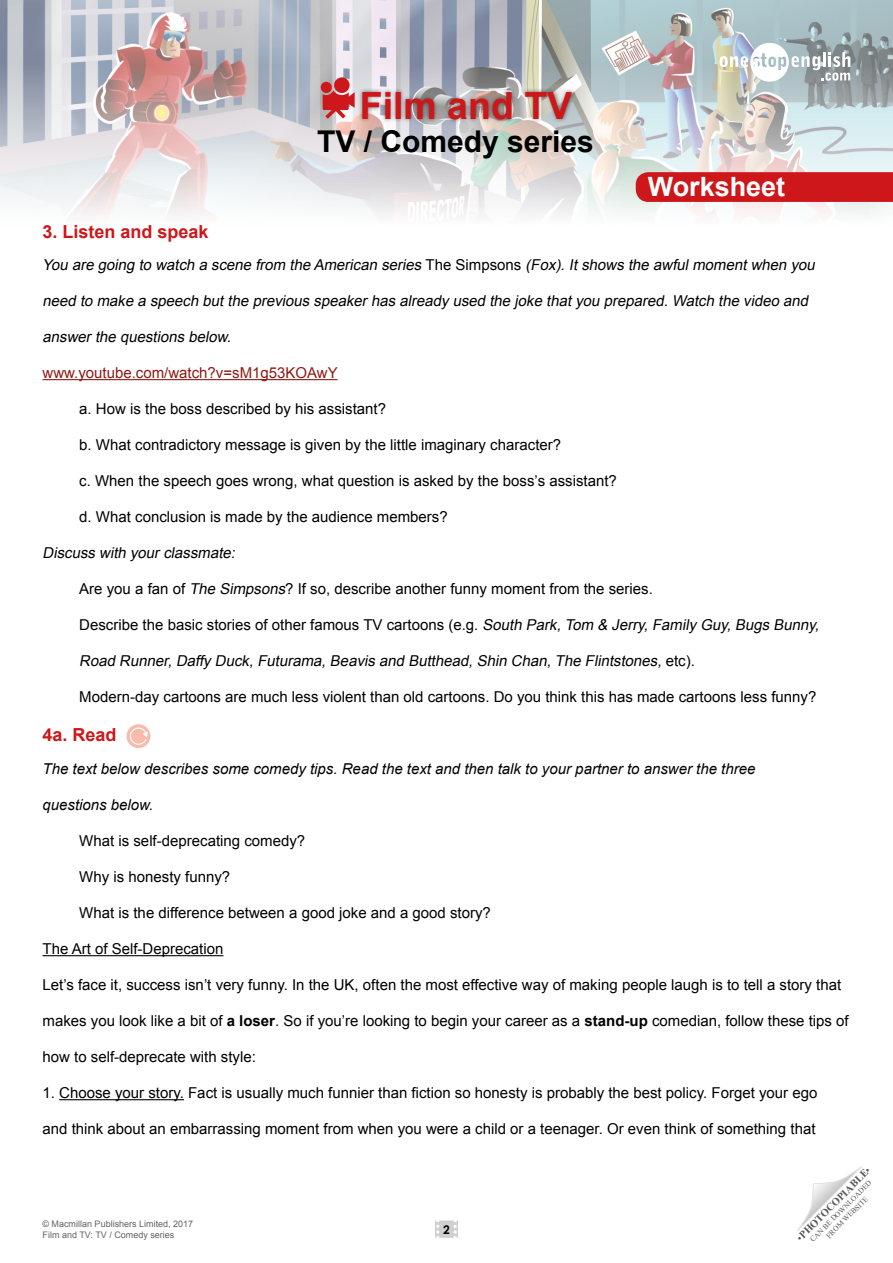
<style>
.page{position:relative;width:893px;height:1263px;background:#fff}
.page>*{position:absolute;margin:0;border:0;box-sizing:border-box;transform-origin:0 0}
.t1{font:700 37.5px "Arial";color:#cd171a}
.t2{font:700 30px "Arial";color:#000}
.t3{font:700 27px "Arial";color:#fff}
.Heading_1{font:700 18px "Arial";color:#cd171a}
._9_5pt_bullet{font:15px "Arial";color:#000}
._9_5pt_BodyText{font:italic 15px "Arial";color:#000}
._9_5pt_BodyText-2{font:italic 15px "Arial";color:#000}
._9_5pt_bullet-2{font:italic 15px "Arial";color:#000}
._9_5pt_BodyText-3{font:15px "Arial";color:#8d1a14}
.t4{font:700 12px "Century Gothic";color:#020203}
.t5{font:700 10.5px "Times New Roman";color:#575756}
.t6{font:9px/10.8px "Arial";color:#646363}
.t7{font:7.5px/9px "Times New Roman";color:#575756;text-align:center}
.s1{font-style:normal}
.s2{font-style:italic}
.s3{font-weight:700}
.s4{font-weight:400}
</style>
<div class="page">
<img style="left:0;top:0;width:893px;height:215px">
<svg style="left:636px;top:172px;width:257px;height:30px;background:#cd1a1d"></svg>
<svg style="left:720px;top:43px;width:130px;height:39px"></svg>
<div style="left:358px;top:88px;width:219px;height:36px;background:#000;opacity:.5"></div>
<div style="left:334px;top:77px;width:16px;height:16px;background:#cd171a;border-radius:50%"></div>
<div style="left:321px;top:82px;width:11px;height:11px;background:#cd171a;border-radius:50%"></div>
<svg style="left:323px;top:90px;width:32px;height:29px"></svg>
<hr style="left:43px;top:379px;width:295px;height:1px;background:#8d1a14">
<hr style="left:43px;top:955px;width:180px;height:1px;background:#000">
<hr style="left:59px;top:1099px;width:125px;height:1px;background:#000">
<div style="left:127px;top:724px;width:23px;height:24px;background:#f7baab;border-radius:50%"></div>
<svg style="left:129px;top:727px;width:20px;height:18px"></svg>
<svg style="left:435px;top:1220px;width:23px;height:18px"></svg>
<svg style="left:797px;top:1166px;width:65px;height:65px"></svg>
<h1 class="t1" style="left:360px;top:81px;width:214px">Film and TV</h1>
<h2 class="t2" style="left:317px;top:121px;width:278px">TV / Comedy series</h2>
<h3 class="t3" style="left:648px;top:169px;width:139px">Worksheet</h3>
<p class="Heading_1" style="left:43px;top:220px;width:168px">3. Listen and speak</p>
<p class="_9_5pt_BodyText" style="left:43px;top:255px;width:777px">You are going to watch a scene from the American series <span class="s1">T h e S i m p s o n s</span> (Fox).Itshows the awfulmomentwhen you</p>
<p class="_9_5pt_BodyText" style="left:43px;top:291px;width:771px">need to make a speech butthe previous speakerhas already used the joke thatyou prepared.Watch the video and</p>
<p class="_9_5pt_BodyText" style="left:43px;top:327px;width:193px">answerthe questions below.</p>
<p class="_9_5pt_BodyText-3" style="left:43px;top:363px;width:297px">www.youtube.com/watch?v=sM1g53KOAwY</p>
<p class="_9_5pt_bullet" style="left:79px;top:399px;width:308px">a. How is the boss described by his assistant?</p>
<p class="_9_5pt_bullet" style="left:79px;top:435px;width:483px">b. What contradictory message is given by the little imaginary character?</p>
<p class="_9_5pt_bullet" style="left:79px;top:471px;width:539px">c. When the speech goes wrong, what question is asked by the boss’s assistant?</p>
<p class="_9_5pt_bullet" style="left:79px;top:507px;width:370px">d. What conclusion is made by the audience members?</p>
<p class="_9_5pt_BodyText" style="left:43px;top:543px;width:198px">Discuss with yourclassmate:</p>
<p class="_9_5pt_bullet" style="left:79px;top:579px;width:575px">Are you a fan of <span class="s2">The Simpsons</span>? If so, describe another funny moment from the series.</p>
<p class="_9_5pt_bullet" style="left:79px;top:615px;width:745px">Describe the basic stories of other famous TV cartoons (e.g. <span class="s2">South Park,Tom &amp; Jerry,Family Guy,Bugs Bunny,</span></p>
<p class="_9_5pt_bullet-2" style="left:79px;top:651px;width:617px">Road Runner,Daffy Duck,Futurama,Beavis and Butthead,Shin Chan,The Flintstones,<span class="s1">e t c ) .</span></p>
<p class="_9_5pt_bullet" style="left:79px;top:687px;width:738px">Modern-day cartoons are much less violent than old cartoons. Do you think this has made cartoons less funny?</p>
<p class="Heading_1" style="left:43px;top:722px;width:76px">4a. Read</p>
<p class="_9_5pt_BodyText-2" style="left:43px;top:759px;width:714px">The text below describes some comedy tips. Read the text and then talk to your partner to answer the three</p>
<p class="_9_5pt_BodyText-2" style="left:43px;top:795px;width:112px">questions below.</p>
<p class="_9_5pt_bullet" style="left:79px;top:831px;width:227px">What is self-deprecating comedy?</p>
<p class="_9_5pt_bullet" style="left:79px;top:867px;width:152px">Why is honesty funny?</p>
<p class="_9_5pt_bullet" style="left:79px;top:903px;width:413px">What is the difference between a good joke and a good story?</p>
<p class="_9_5pt_bullet" style="left:43px;top:939px;width:182px">The Art of Self-Deprecation</p>
<p class="_9_5pt_bullet" style="left:43px;top:975px;width:800px">Let’s face it, success isn’t very funny. In the UK, often the most effective way of making people laugh is to tell a story that</p>
<p class="_9_5pt_bullet" style="left:43px;top:1011px;width:808px">makes you look like a bit of <span class="s3">a loser</span>. So if you’re looking to begin your career as a <span class="s3">stand-up</span> comedian, follow these tips of</p>
<p class="_9_5pt_bullet" style="left:43px;top:1047px;width:215px">how to self-deprecate with style:</p>
<p class="_9_5pt_bullet" style="left:43px;top:1083px;width:776px">1. Choose your story. Fact is usually much funnier than fiction so honesty is probably the best policy. Forget your ego</p>
<p class="_9_5pt_bullet" style="left:43px;top:1119px;width:774px">and think about an embarrassing moment from when you were a child or a teenager. Or even think of something that</p>
<p class="t5" style="left:793px;top:1234px;width:101px;rotate:-45deg"><span class="s4">•</span>PHOTOCOPIABLE<span class="s4">•</span></p>
<p class="t7" style="left:808px;top:1237px;width:85px;rotate:-45deg">CAN BE DOWNLOADED<br>FROM WEBSITE</p>
<p class="t6" style="left:43px;top:1218px;width:152px">© Macmillan Publishers Limited, 2017<br>Film and TV: TV / Comedy series</p>
<p class="t4" style="left:443px;top:1220px;width:8px">2</p>
</div>
